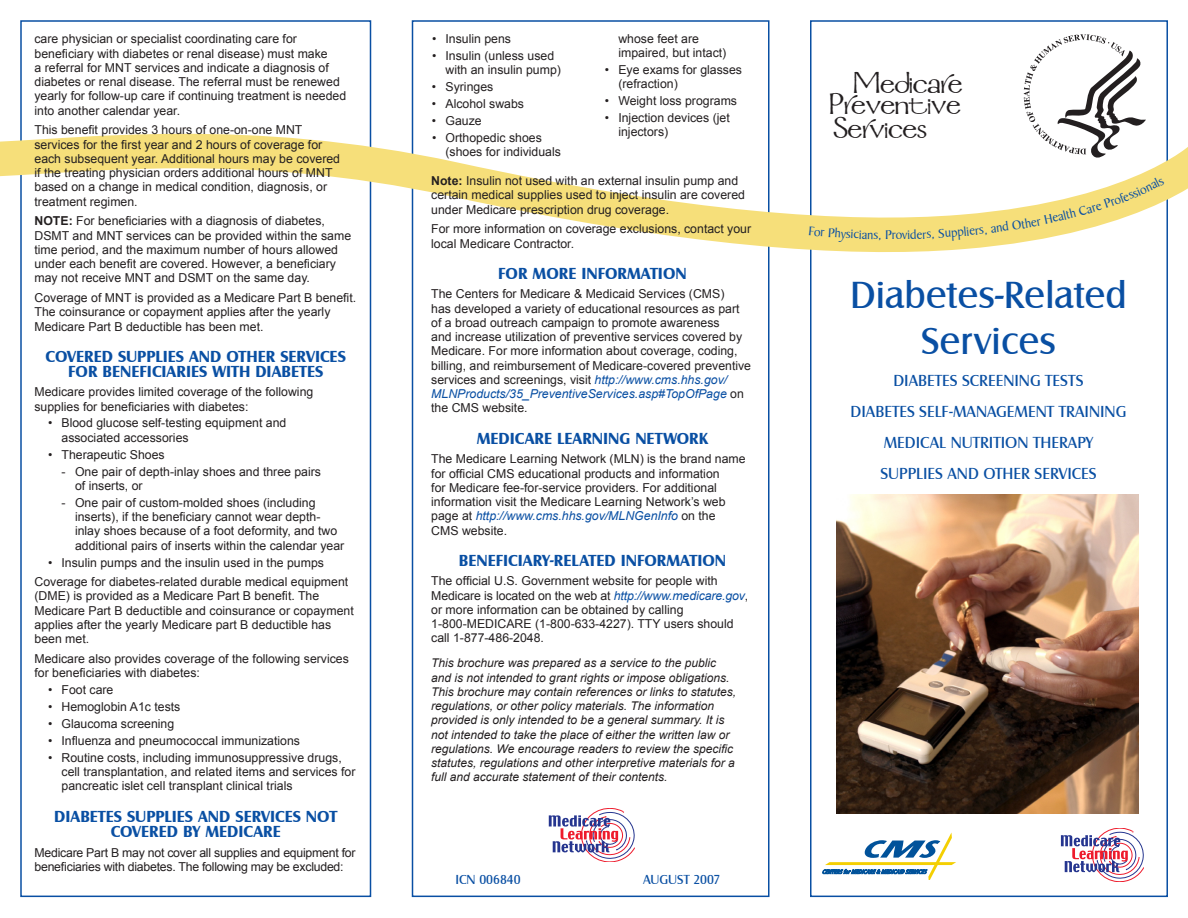
<style>
.page{position:relative;width:1188px;height:918px;background:#fff}
.page>*{position:absolute;margin:0;border:0;box-sizing:border-box;transform-origin:0 0}
.t1{font:39px/46.8px "Castle T";color:#094fa3;text-align:center}
.t2{font:27px/21.1px "Mordred";color:#231f20;text-align:right}
.t3{font:700 16.5px/15px "Castle T";color:#094fa3;text-align:center}
.t4{font:16.5px/31.2px "Castle T";color:#094fa3;text-align:center}
.t5{font:13.5px "Castle T";color:#094fa3}
.t6{font:13.5px "Baker Signet BT";color:#094fa3}
.t7{font:12.3px/14.2px "Arial";color:#231f20}
.t8{font:12.3px/14.2px "Arial";letter-spacing:-.02em;color:#231f20}
.t9{font:italic 12px/14.2px "Arial";color:#231f20}
.s1{font-weight:700}
.s2{font-style:italic;color:#094fa3}
</style>
<div class="page">
<div style="left:20px;top:20px;width:351px;height:877px;border:2px solid #094fa3"></div>
<div style="left:412px;top:20px;width:358px;height:877px;border:2px solid #094fa3"></div>
<div style="left:810px;top:20px;width:358px;height:877px;border:2px solid #094fa3"></div>
<svg style="left:0;top:118px;width:1188px;height:152px"></svg>
<svg style="left:549px;top:808px;width:86px;height:54px"></svg>
<svg style="left:1024px;top:34px;width:122px;height:124px"></svg>
<img style="left:836px;top:494px;width:303px;height:320px">
<svg style="left:823px;top:833px;width:133px;height:47px"></svg>
<svg style="left:1061px;top:828px;width:83px;height:54px"></svg>
<svg style="left:809px;top:227px;width:72px;height:15px"></svg>
<svg style="left:896px;top:177px;width:269px;height:64px"></svg>
<p class="t7" style="left:34px;top:32px;width:313px">care physician or specialist coordinating care for beneficiary with diabetes or renal disease) must make<br>a referral for MNT services and indicate a diagnosis of diabetes or renal disease. The referral must be renewed yearly for follow-up care if continuing treatment is needed into another calendar year.</p>
<p class="t7" style="left:34px;top:123px;width:307px">This benefit provides 3 hours of one-on-one MNT services for the first year and 2 hours of coverage for each subsequent year. Additional hours may be covered if the treating physician orders additional hours of MNT based on a change in medical condition, diagnosis, or treatment regimen.</p>
<p class="t7" style="left:34px;top:214px;width:318px"><span class="s1">NOTE:</span> For beneficiaries with a diagnosis of diabetes, DSMT and MNT services can be provided within the same time period, and the maximum number of hours allowed under each benefit are covered. However, a beneficiary may not receive MNT and DSMT on the same day.</p>
<p class="t7" style="left:34px;top:291px;width:323px">Coverage of MNT is provided as a Medicare Part B benefit.<br>The coinsurance or copayment applies after the yearly<br>Medicare Part B deductible has been met.</p>
<p class="t3" style="left:46px;top:349px;width:302px">COVERED SUPPLIES AND OTHER SERVICES<br>FOR BENEFICIARIES WITH DIABETES</p>
<p class="t7" style="left:34px;top:385px;width:280px">Medicare provides limited coverage of the following supplies for beneficiaries with diabetes:</p>
<p class="t7" style="left:62px;top:416px;width:226px;text-indent:-14px">• Blood glucose self-testing equipment and associated accessories</p>
<p class="t7" style="left:48px;top:447px;width:118px">• Therapeutic Shoes</p>
<p class="t7" style="left:75px;top:464px;width:248px;text-indent:-14px">- One pair of depth-inlay shoes and three pairs of inserts, or</p>
<p class="t7" style="left:75px;top:496px;width:271px;text-indent:-14px">- One pair of custom-molded shoes (including inserts), if the beneficiary cannot wear depth&shy;inlay shoes because of a foot deformity, and two additional pairs of inserts within the calendar year</p>
<p class="t7" style="left:35px;top:553px;width:315px;line-height:19.6px;text-indent:14px">• Insulin pumps and the insulin used in the pumps<br>Coverage for diabetes-related durable medical equipment</p>
<p class="t7" style="left:35px;top:589px;width:321px">(DME) is provided as a Medicare Part B benefit. The Medicare Part B deductible and coinsurance or copayment applies after the yearly Medicare part B deductible has been met.</p>
<p class="t7" style="left:35px;top:652px;width:316px">Medicare also provides coverage of the following services for beneficiaries with diabetes:</p>
<p class="t7" style="left:48px;top:683px;width:67px">• Foot care</p>
<p class="t7" style="left:48px;top:700px;width:134px">• Hemoglobin A1c tests</p>
<p class="t7" style="left:48px;top:717px;width:128px">• Glaucoma screening</p>
<p class="t7" style="left:48px;top:734px;width:254px">• Influenza and pneumococcal immunizations</p>
<p class="t7" style="left:62px;top:751px;width:295px;text-indent:-14px">• Routine costs, including immunosuppressive drugs, cell transplantation, and related items and services for pancreatic islet cell transplant clinical trials</p>
<p class="t3" style="left:54px;top:808px;width:285px;line-height:15.8px">DIABETES SUPPLIES AND SERVICES NOT<br>COVERED BY MEDICARE</p>
<p class="t8" style="left:34px;top:846px;width:323px">Medicare Part B may not cover all supplies and equipment for beneficiaries with diabetes. The following may be excluded:</p>
<p class="t7" style="left:432px;top:31px;width:81px">• Insulin pens</p>
<p class="t7" style="left:618px;top:31px;width:82px">whose feet are</p>
<p class="t7" style="left:432px;top:48px;width:124px">• Insulin (unless used</p>
<p class="t7" style="left:618px;top:46px;width:110px">impaired, but intact)</p>
<p class="t7" style="left:445px;top:63px;width:117px">with an insulin pump)</p>
<p class="t7" style="left:605px;top:63px;width:139px">• Eye exams for glasses</p>
<p class="t7" style="left:432px;top:80px;width:63px">• Syringes</p>
<p class="t7" style="left:618px;top:77px;width:61px">(refraction)</p>
<p class="t7" style="left:432px;top:96px;width:94px">• Alcohol swabs</p>
<p class="t7" style="left:605px;top:94px;width:134px">• Weight loss programs</p>
<p class="t7" style="left:432px;top:113px;width:51px">• Gauze</p>
<p class="t7" style="left:618px;top:111px;width:113px;text-indent:-14px">• Injection devices (jet injectors)</p>
<p class="t7" style="left:446px;top:130px;width:117px;text-indent:-14px">• Orthopedic shoes (shoes for individuals</p>
<p class="t7" style="left:431px;top:174px;width:315px"><span class="s1">Note:</span> Insulin not used with an external insulin pump and certain medical supplies used to inject insulin are covered under Medicare prescription drug coverage.</p>
<p class="t7" style="left:431px;top:222px;width:321px">For more information on coverage exclusions, contact your local Medicare Contractor.</p>
<p class="t3" style="left:498px;top:266px;width:190px">FOR MORE INFORMATION</p>
<p class="t7" style="left:431px;top:287px;width:321px">The Centers for Medicare &amp; Medicaid Services (CMS)<br>has developed a variety of educational resources as part of a broad outreach campaign to promote awareness<br>and increase utilization of preventive services covered by Medicare. For more information about coverage, coding, billing, and reimbursement of Medicare-covered preventive services and screenings, visit <span class="s2">http://www.cms.hhs.gov/ MLNProducts/35_PreventiveServices.asp#TopOfPage</span> on the CMS website.</p>
<p class="t3" style="left:477px;top:431px;width:233px">MEDICARE LEARNING NETWORK</p>
<p class="t7" style="left:431px;top:452px;width:316px">The Medicare Learning Network (MLN) is the brand name for official CMS educational products and information<br>for Medicare fee-for-service providers. For additional information visit the Medicare Learning Network’s web page at <span class="s2">http://www.cms.hhs.gov/MLNGenInfo</span> on the CMS website.</p>
<p class="t3" style="left:459px;top:553px;width:269px">BENEFICIARY-RELATED INFORMATION</p>
<p class="t7" style="left:431px;top:574px;width:319px">The official U.S. Government website for people with Medicare is located on the web at <span class="s2">http://www.medicare.gov</span>, or more information can be obtained by calling 1-800-MEDICARE (1-800-633-4227). TTY users should call 1-877-486-2048.</p>
<p class="t9" style="left:431px;top:656px;width:306px">This brochure was prepared as a service to the public and is not intended to grant rights or impose obligations.<br>This brochure may contain references or links to statutes, regulations, or other policy materials. The information provided is only intended to be a general summary. It is not intended to take the place of either the written law or regulations. We encourage readers to review the specific statutes, regulations and other interpretive materials for a full and accurate statement of their contents.</p>
<p class="t5" style="left:455px;top:872px;width:67px">icn 006840</p>
<p class="t5" style="left:643px;top:872px;width:79px">august 2007</p>
<p class="t2" style="left:830px;top:76px;width:134px">Medicare<br>Preventive</p>
<p class="t2" style="left:834px;top:122px;width:95px">Services</p>
<p class="t6" style="left:885px;top:227px;width:12px">Pr</p>
<p class="t1" style="left:850px;top:272px;width:278px">Diabetes-Related<br>Services</p>
<p class="t4" style="left:851px;top:365px;width:277px">DIABETES SCREENING TESTS<br>DIABETES SELF-MANAGEMENT TRAINING<br>MEDICAL NUTRITION THERAPY<br>SUPPLIES AND OTHER SERVICES</p>
</div>
